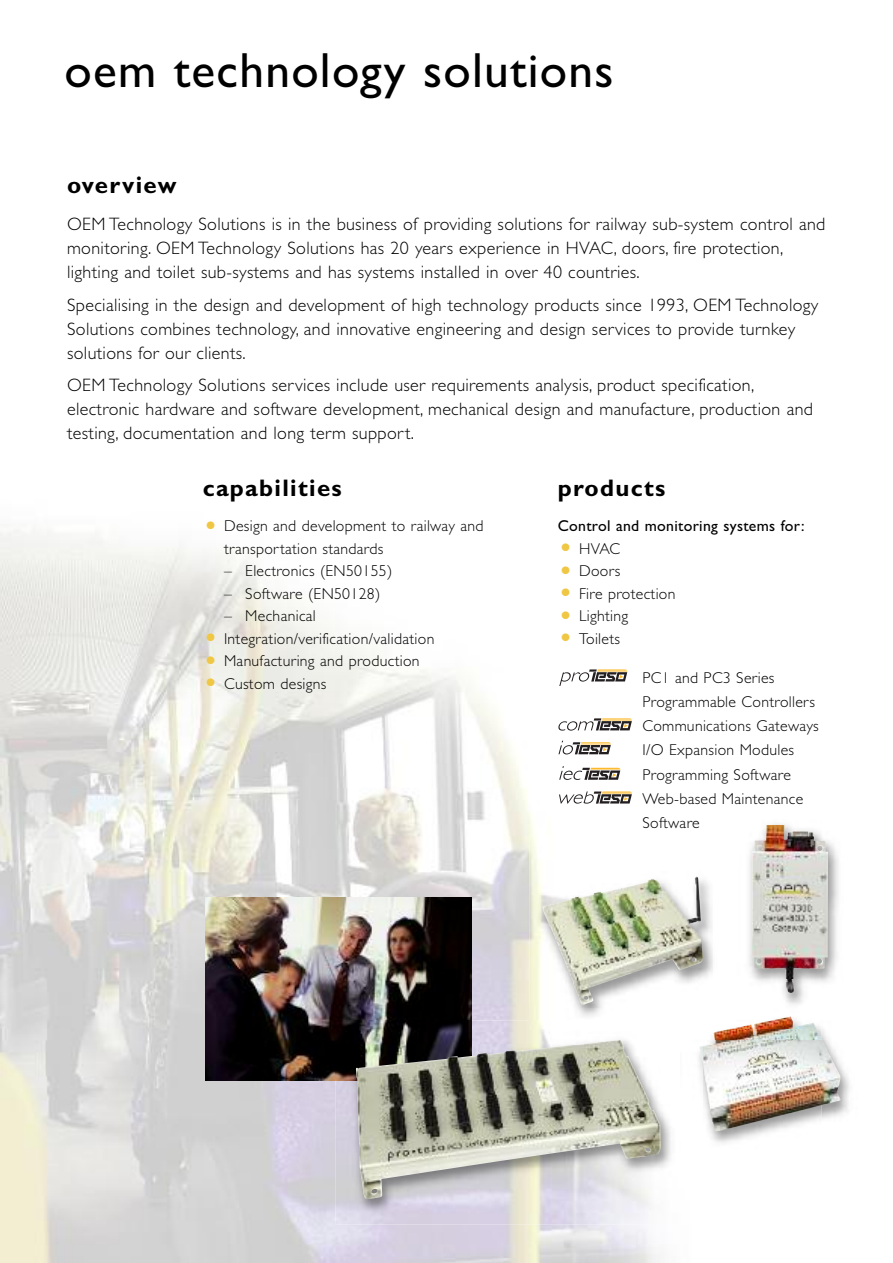
<style>
.page{position:relative;width:893px;height:1263px;background:#fff}
.page>*{position:absolute;margin:0;border:0;box-sizing:border-box;transform-origin:0 0}
.t1{font:49.5px "Gill Sans";letter-spacing:.025em;color:#000}
.t2{font:700 24px "Gill Sans";letter-spacing:.055em;color:#000}
.t3{font:300 18px/24px "Gill Sans";letter-spacing:.02em;color:#000}
.t4{font:300 15.75px/24.3px "Gill Sans";letter-spacing:.02em;color:#000}
.t5{font:15.75px "Gill Sans";letter-spacing:.02em;color:#000}
.s1{font-size:31.5px;color:#f0c744}
</style>
<div class="page">
<img style="left:0;top:528px;width:660px;height:735px">
<img style="left:206px;top:898px;width:266px;height:182px">
<svg style="left:559px;top:669px;width:68px;height:17px"></svg>
<hr style="left:572px;top:682px;width:54px;height:4px;background:#fff">
<svg style="left:559px;top:791px;width:73px;height:13px"></svg>
<svg style="left:558px;top:718px;width:74px;height:13px"></svg>
<svg style="left:559px;top:766px;width:61px;height:14px"></svg>
<svg style="left:558px;top:741px;width:53px;height:13px"></svg>
<img style="left:530px;top:835px;width:183px;height:173px">
<img style="left:530px;top:1008px;width:130px;height:12px">
<img style="left:542px;top:877px;width:161px;height:128px">
<img style="left:841px;top:1064px;width:9px;height:51px">
<img style="left:703px;top:1029px;width:138px;height:103px">
<img style="left:749px;top:824px;width:90px;height:181px">
<img style="left:713px;top:1026px;width:108px;height:14px">
<svg style="left:816px;top:1029px;width:6px;height:11px"></svg>
<img style="left:754px;top:1016px;width:62px;height:13px">
<img style="left:731px;top:1024px;width:22px;height:5px">
<img style="left:752px;top:825px;width:76px;height:168px">
<img style="left:335px;top:1020px;width:336px;height:204px">
<img style="left:335px;top:1020px;width:137px;height:60px">
<img style="left:530px;top:1020px;width:141px;height:9px">
<img style="left:698px;top:1056px;width:5px;height:42px">
<img style="left:699px;top:1046px;width:4px;height:21px">
<img style="left:356px;top:1039px;width:305px;height:160px">
<h1 class="t1" style="left:64px;top:41px;width:551px">oem technology solutions</h1>
<h2 class="t2" style="left:67px;top:176px;width:111px">overview</h2>
<p class="t3" style="left:67px;top:214px;width:760px">OEM Technology Solutions is in the business of providing solutions for railway sub-system control and monitoring. OEM Technology Solutions has 20 years experience in HVAC, doors, fire protection, lighting and toilet sub-systems and has systems installed in over 40 countries.</p>
<p class="t3" style="left:67px;top:294px;width:753px">Specialising in the design and development of high technology products since 1993, OEM Technology<br>Solutions combines technology, and innovative engineering and design services to provide turnkey solutions for our clients.</p>
<p class="t3" style="left:67px;top:375px;width:747px">OEM Technology Solutions services include user requirements analysis, product specification, electronic hardware and software development, mechanical design and manufacture, production and testing, documentation and long term support.</p>
<h2 class="t2" style="left:203px;top:479px;width:141px">capabilities</h2>
<p class="t4" style="left:224px;top:515px;width:261px;line-height:22.5px;text-indent:-21px"><span class="s1">•</span> Design and development to railway and transportation standards</p>
<p class="t4" style="left:224px;top:559px;width:170px">– Electronics (EN50155)</p>
<p class="t4" style="left:224px;top:581px;width:158px">– Software (EN50128)</p>
<p class="t4" style="left:224px;top:604px;width:93px">– Mechanical</p>
<p class="t4" style="left:203px;top:626px;width:233px"><span class="s1">•</span> Integration/verification/validation</p>
<p class="t4" style="left:203px;top:649px;width:218px"><span class="s1">•</span> Manufacturing and production</p>
<p class="t4" style="left:203px;top:671px;width:125px"><span class="s1">•</span> Custom designs</p>
<h2 class="t2" style="left:558px;top:479px;width:109px">products</h2>
<p class="t5" style="left:558px;top:517px;width:248px">Control and monitoring systems for:</p>
<p class="t4" style="left:558px;top:536px;width:64px"><span class="s1">•</span> HVAC</p>
<p class="t4" style="left:558px;top:559px;width:64px"><span class="s1">•</span> Doors</p>
<p class="t4" style="left:558px;top:581px;width:119px"><span class="s1">•</span> Fire protection</p>
<p class="t4" style="left:558px;top:604px;width:72px"><span class="s1">•</span> Lighting</p>
<p class="t4" style="left:558px;top:626px;width:64px"><span class="s1">•</span> Toilets</p>
<p class="t4" style="left:642px;top:666px;width:178px">PC1 and PC3 Series<br>Programmable Controllers<br>Communications Gateways<br>I/O Expansion Modules<br>Programming Software<br>Web-based Maintenance<br>Software</p>
</div>
